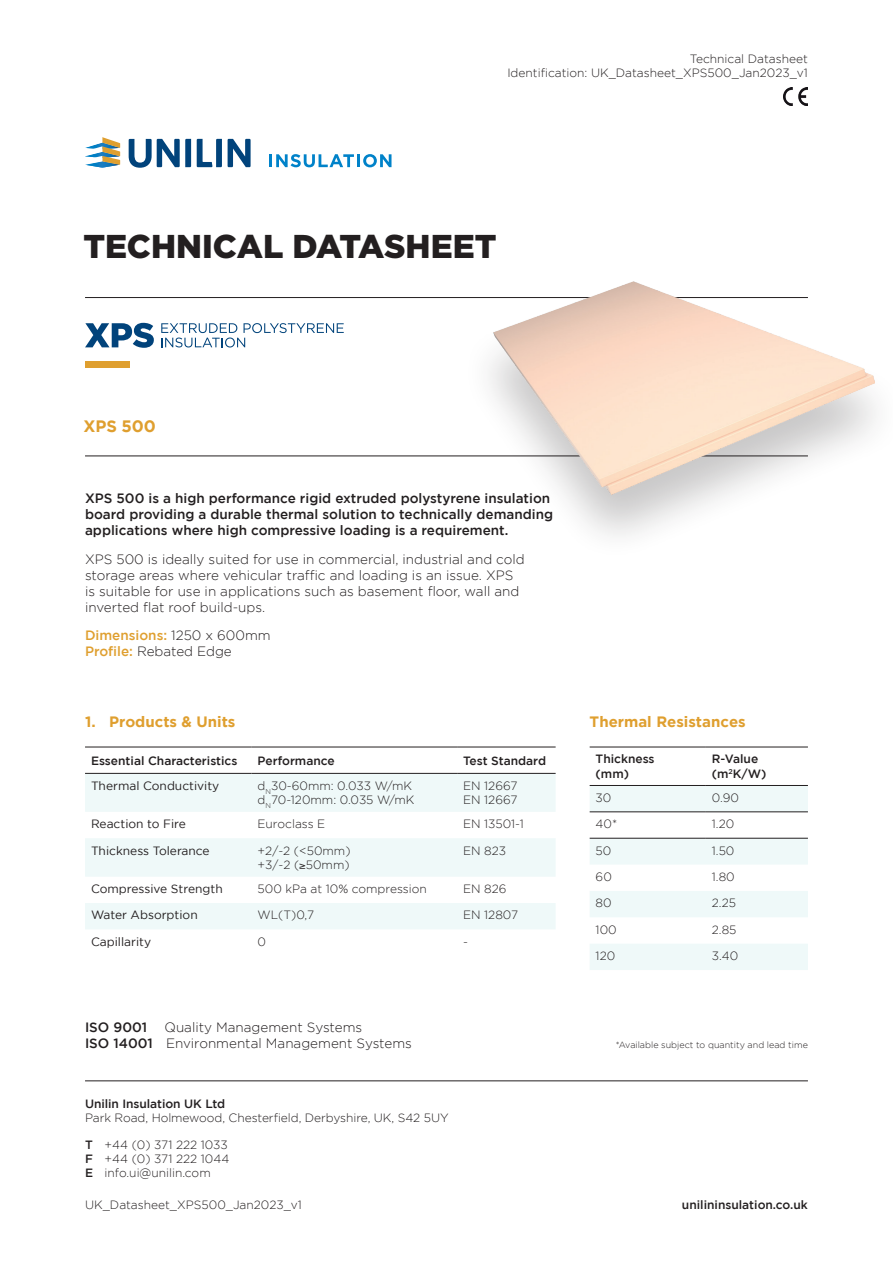
<style>
.page{position:relative;width:893px;height:1263px;background:#fff}
.page>*{position:absolute;margin:0;border:0;box-sizing:border-box;transform-origin:0 0}
.t1{font:900 33px "Gotham";color:#231f20}
.t2{font:700 16.5px "Gotham";letter-spacing:-.01em;color:#df9f2f}
.t3{font:700 15px "Gotham";color:#df9f2f}
.t4{font:300 13.5px/16.2px "Gotham";color:#231f20}
.t5{font:500 13.5px "Gotham";color:#231f20}
.t6{font:500 13.5px "Gotham";color:#df9f2f}
.t7{font:300 12px/14.4px "Gotham";color:#231f20}
.t8{font:500 12px "Gotham";color:#231f20}
.t9{font:12px "Gotham";color:#231f20}
.t10{font:300 9px "Gotham";color:#231f20}
.s1{font-weight:300;color:#231f20}
.s2{font-weight:500;color:#df9f2f}
.s3{font-weight:500}
</style>
<div class="page">
<div style="left:85px;top:361px;width:44px;height:7px;background:#df9f2f"></div>
<svg style="left:85px;top:323px;width:69px;height:25px"></svg>
<svg style="left:161px;top:323px;width:183px;height:24px"></svg>
<svg style="left:85px;top:772px;width:471px;height:1px"></svg>
<svg style="left:85px;top:774px;width:471px;height:155px;fill:#eff9f9"></svg>
<hr style="left:85px;top:747px;width:167px;height:1px;background:#231f20">
<hr style="left:252px;top:747px;width:205px;height:1px;background:#231f20">
<hr style="left:457px;top:747px;width:99px;height:1px;background:#231f20">
<hr style="left:85px;top:773px;width:167px;height:1px;background:#231f20">
<hr style="left:252px;top:773px;width:205px;height:1px;background:#231f20">
<hr style="left:457px;top:773px;width:99px;height:1px;background:#231f20">
<svg style="left:590px;top:786px;width:218px;height:184px"></svg>
<hr style="left:590px;top:747px;width:116px;height:1px;background:#231f20">
<hr style="left:706px;top:747px;width:102px;height:1px;background:#231f20">
<hr style="left:590px;top:785px;width:116px;height:1px;background:#231f20">
<hr style="left:706px;top:785px;width:102px;height:1px;background:#231f20">
<hr style="left:590px;top:811px;width:116px;height:1px;background:#231f20">
<hr style="left:706px;top:811px;width:102px;height:1px;background:#231f20">
<hr style="left:590px;top:838px;width:116px;height:1px;background:#231f20">
<hr style="left:706px;top:838px;width:102px;height:1px;background:#231f20">
<img style="left:784px;top:88px;width:24px;height:17px">
<svg style="left:85px;top:137px;width:35px;height:31px"></svg>
<svg style="left:129px;top:139px;width:62px;height:29px"></svg>
<svg style="left:228px;top:139px;width:23px;height:28px"></svg>
<svg style="left:197px;top:139px;width:25px;height:28px"></svg>
<svg style="left:269px;top:154px;width:122px;height:13px"></svg>
<hr style="left:85px;top:1080px;width:723px;height:1px;background:#231f20">
<hr style="left:85px;top:297px;width:723px;height:1px;background:#231f20">
<hr style="left:85px;top:456px;width:723px;height:1px;background:#231f20">
<div style="left:459px;top:281px;width:434px;height:281px;background:#231f20;opacity:.25"></div>
<img style="left:493px;top:282px;width:381px;height:212px">
<p class="t7" style="left:507px;top:51px;width:302px;text-align:right">Technical Datasheet<br>Identification: UK_Datasheet_XPS500_Jan2023_v1</p>
<h1 class="t1" style="left:83px;top:227px;width:415px">TECHNICAL DATASHEET</h1>
<h2 class="t2" style="left:84px;top:416px;width:74px">XPS 500</h2>
<p class="t5" style="left:85px;top:490px;width:467px">XPS 500 is a high performance rigid extruded polystyrene insulation</p>
<p class="t5" style="left:85px;top:506px;width:470px">board providing a durable thermal solution to technically demanding</p>
<p class="t5" style="left:85px;top:522px;width:425px">applications where high compressive loading is a requirement.</p>
<p class="t4" style="left:85px;top:551px;width:441px">XPS 500 is ideally suited for use in commercial, industrial and cold storage areas where vehicular traffic and loading is an issue. XPS is suitable for use in applications such as basement floor, wall and inverted flat roof build-ups.</p>
<p class="t6" style="left:85px;top:628px;width:187px">Dimensions: <span class="s1">1250 x 600mm</span></p>
<p class="t4" style="left:85px;top:643px;width:148px"><span class="s2">Profile:</span> Rebated Edge</p>
<p class="t3" style="left:85px;top:713px;width:152px">1. Products &amp; Units</p>
<p class="t8" style="left:91px;top:753px;width:148px">Essential Characteristics</p>
<p class="t8" style="left:258px;top:753px;width:79px">Performance</p>
<p class="t8" style="left:463px;top:753px;width:84px">Test Standard</p>
<p class="t9" style="left:91px;top:779px;width:130px">Thermal Conductivity</p>
<p class="t7" style="left:258px;top:778px;width:156px">d<sub>N</sub>30-60mm: 0.033 W/mK</p>
<p class="t7" style="left:258px;top:793px;width:158px">d<sub>N</sub>70-120mm: 0.035 W/mK</p>
<p class="t7" style="left:463px;top:778px;width:56px">EN 12667</p>
<p class="t7" style="left:463px;top:793px;width:56px">EN 12667</p>
<p class="t9" style="left:91px;top:817px;width:96px">Reaction to Fire</p>
<p class="t7" style="left:258px;top:817px;width:69px">Euroclass E</p>
<p class="t7" style="left:463px;top:817px;width:62px">EN 13501-1</p>
<p class="t9" style="left:91px;top:844px;width:120px">Thickness Tolerance</p>
<p class="t7" style="left:258px;top:843px;width:94px">+2/-2 (&lt;50mm)</p>
<p class="t7" style="left:258px;top:857px;width:93px">+3/-2 (≥50mm)</p>
<p class="t7" style="left:463px;top:843px;width:45px">EN 823</p>
<p class="t9" style="left:91px;top:882px;width:133px">Compressive Strength</p>
<p class="t7" style="left:258px;top:881px;width:171px">500 kPa at 10% compression</p>
<p class="t7" style="left:463px;top:881px;width:45px">EN 826</p>
<p class="t9" style="left:91px;top:908px;width:108px">Water Absorption</p>
<p class="t7" style="left:258px;top:908px;width:58px">WL(T)0,7</p>
<p class="t7" style="left:463px;top:908px;width:56px">EN 12807</p>
<p class="t9" style="left:91px;top:935px;width:62px">Capillarity</p>
<p class="t7" style="left:258px;top:934px;width:10px">0</p>
<p class="t7" style="left:463px;top:934px;width:6px">-</p>
<p class="t5" style="left:85px;top:1019px;width:64px">ISO 9001</p>
<p class="t4" style="left:165px;top:1019px;width:199px">Quality Management Systems</p>
<p class="t4" style="left:85px;top:1035px;width:328px"><span class="s3">ISO 14001</span> Environmental Management Systems</p>
<p class="t8" style="left:85px;top:1097px;width:142px">Unilin Insulation UK Ltd</p>
<p class="t7" style="left:85px;top:1105px;width:365px;line-height:26.4px">Park Road, Holmewood, Chesterfield, Derbyshire, UK, S42 5UY<br><span class="s3">T</span> +44 (0) 371 222 1033</p>
<p class="t7" style="left:85px;top:1151px;width:146px"><span class="s3">F</span> +44 (0) 371 222 1044<br><span class="s3">E</span> info.ui@unilin.com</p>
<p class="t7" style="left:85px;top:1197px;width:218px">UK_Datasheet_XPS500_Jan2023_v1</p>
<p class="t3" style="left:590px;top:713px;width:158px">Thermal Resistances</p>
<p class="t8" style="left:596px;top:752px;width:60px">Thickness</p>
<p class="t8" style="left:596px;top:767px;width:35px">(mm)</p>
<p class="t8" style="left:712px;top:752px;width:48px">R-Value</p>
<p class="t8" style="left:712px;top:767px;width:56px">(m<sup>2</sup>K/W)</p>
<p class="t7" style="left:596px;top:790px;width:17px">30</p>
<p class="t7" style="left:712px;top:790px;width:29px">0.90</p>
<p class="t7" style="left:596px;top:817px;width:23px">40*</p>
<p class="t7" style="left:712px;top:817px;width:24px">1.20</p>
<p class="t7" style="left:596px;top:843px;width:17px">50</p>
<p class="t7" style="left:712px;top:843px;width:24px">1.50</p>
<p class="t7" style="left:596px;top:869px;width:18px">60</p>
<p class="t7" style="left:712px;top:869px;width:24px">1.80</p>
<p class="t7" style="left:596px;top:896px;width:18px">80</p>
<p class="t7" style="left:712px;top:896px;width:26px">2.25</p>
<p class="t7" style="left:596px;top:922px;width:23px">100</p>
<p class="t7" style="left:712px;top:922px;width:26px">2.85</p>
<p class="t7" style="left:596px;top:948px;width:21px">120</p>
<p class="t7" style="left:712px;top:948px;width:28px">3.40</p>
<p class="t10" style="left:616px;top:1040px;width:194px">*Available subject to quantity and lead time</p>
<p class="t8" style="left:682px;top:1197px;width:127px">unilininsulation.co.uk</p>
</div>
